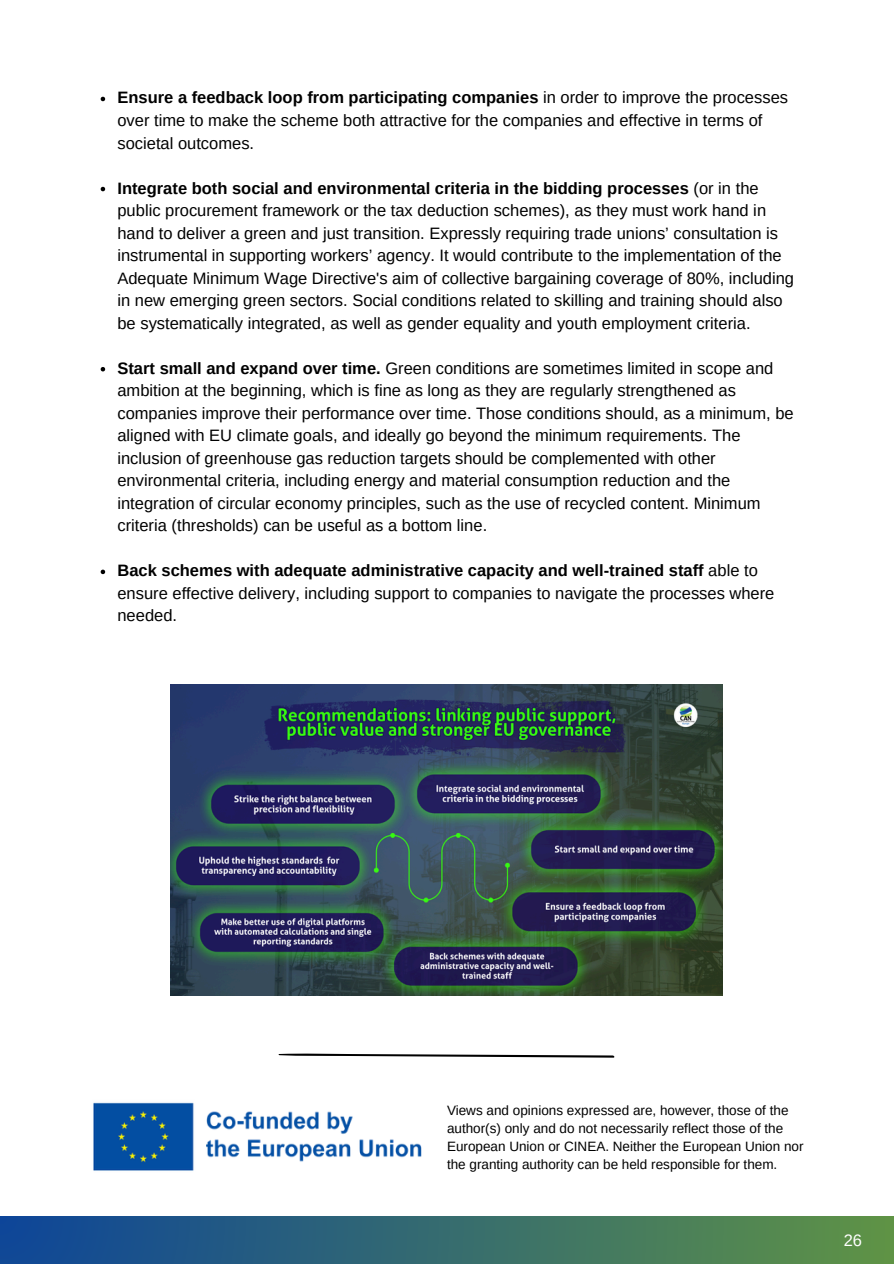
<style>
.page{position:relative;width:894px;height:1264px;background:#fff}
.page>*{position:absolute;margin:0;border:0;box-sizing:border-box;transform-origin:0 0}
.t1{font:16.5px/22.5px "Arimo";color:#000}
.t2{font:16.5px "Arimo";color:#fff}
.t3{font:13.5px/18px "Arimo";color:#000}
.s1{font-weight:700}
</style>
<div class="page">
<div style="left:0;top:1216px;width:893px;height:47px;background:linear-gradient(to right,#0d4599,#5f9345)"></div>
<img style="left:93px;top:1102px;width:329px;height:69px">
<svg style="left:278px;top:1053px;width:337px;height:4px"></svg>
<img style="left:171px;top:684px;width:551px;height:311px">
<svg style="left:101px;top:97px;width:4px;height:4px"></svg>
<svg style="left:101px;top:187px;width:4px;height:4px"></svg>
<svg style="left:101px;top:367px;width:4px;height:4px"></svg>
<svg style="left:101px;top:569px;width:4px;height:5px"></svg>
<p class="t1" style="left:117px;top:86px;width:672px"><span class="s1">Ensure a feedback loop from participating companies</span> in order to improve the processes over time to make the scheme both attractive for the companies and effective in terms of societal outcomes.</p>
<p class="t1" style="left:117px;top:176px;width:678px"><span class="s1">Integrate both social and environmental criteria in the bidding processes</span> (or in the public procurement framework or the tax deduction schemes), as they must work hand in hand to deliver a green and just transition. Expressly requiring trade unions’ consultation is instrumental in supporting workers’ agency. It would contribute to the implementation of the Adequate Minimum Wage Directive's aim of collective bargaining coverage of 80%, including in new emerging green sectors. Social conditions related to skilling and training should also be systematically integrated, as well as gender equality and youth employment criteria.</p>
<p class="t1" style="left:117px;top:357px;width:677px"><span class="s1">Start small and expand over time.</span> Green conditions are sometimes limited in scope and ambition at the beginning, which is fine as long as they are regularly strengthened as companies improve their performance over time. Those conditions should, as a minimum, be aligned with EU climate goals, and ideally go beyond the minimum requirements. The inclusion of greenhouse gas reduction targets should be complemented with other environmental criteria, including energy and material consumption reduction and the integration of circular economy principles, such as the use of recycled content. Minimum criteria (thresholds) can be useful as a bottom line.</p>
<p class="t1" style="left:117px;top:559px;width:658px"><span class="s1">Back schemes with adequate administrative capacity and well-trained staff</span> able to ensure effective delivery, including support to companies to navigate the processes where needed.</p>
<p class="t3" style="left:447px;top:1100px;width:358px">Views and opinions expressed are, however, those of the author(s) only and do not necessarily reflect those of the European Union or CINEA. Neither the European Union nor the granting authority can be held responsible for them.</p>
<p class="t2" style="left:843px;top:1230px;width:20px">26</p>
</div>
